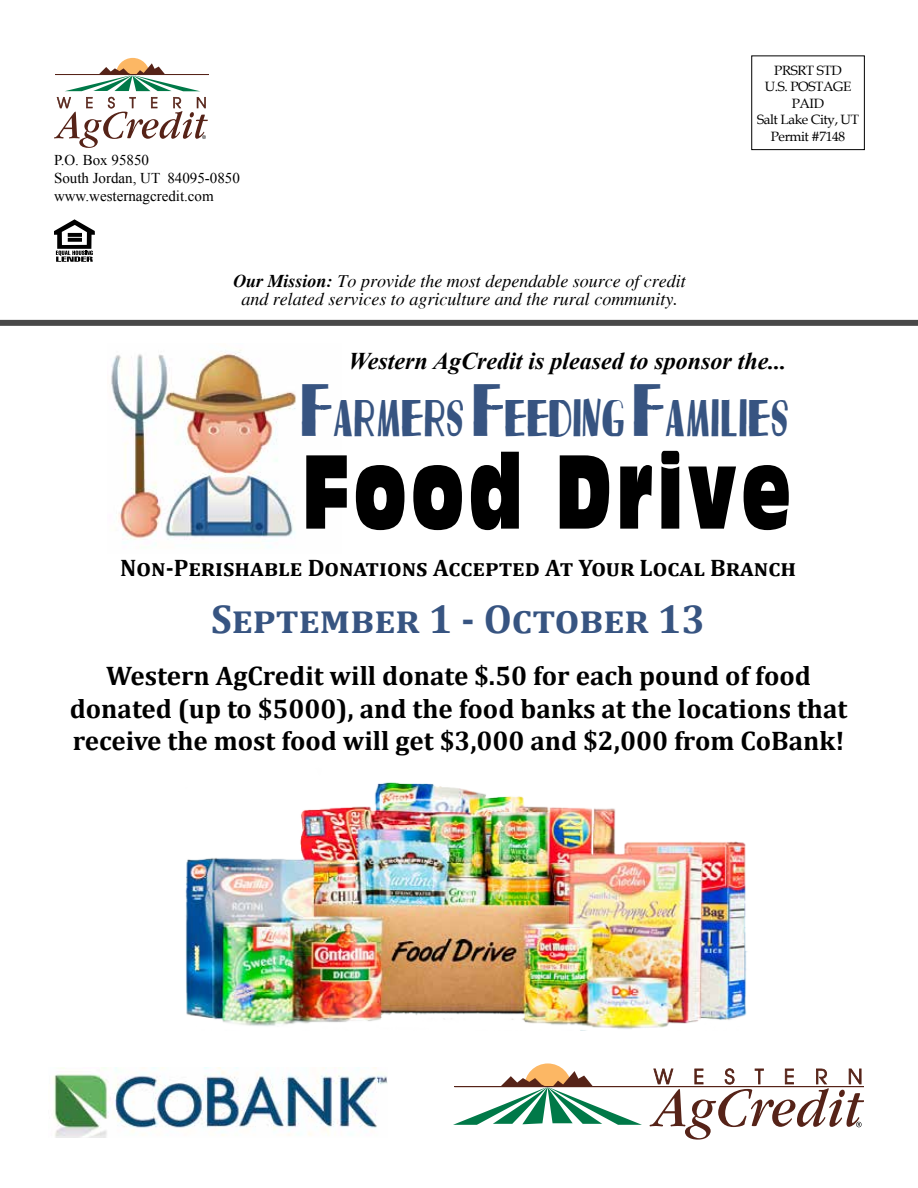
<style>
.page{position:relative;width:918px;height:1188px;background:#fff}
.page>*{position:absolute;margin:0;border:0;box-sizing:border-box;transform-origin:0 0}
.t1{font:97.8px "Antique Olive Compact";letter-spacing:.07em;color:#000;scale:.67 1}
.t2{font:49.35px "Beam";color:#375481;scale:.57 1}
.t3{font:700 40.5px "Cambria";color:#375481}
.t4{font:700 27px/32.4px "Cambria";color:#000;text-align:center}
.t5{font:700 24px "Cambria";color:#000}
.t6{font:italic 700 24px "Times New Roman";color:#000}
.t7{font:italic 18px/18px "Times";color:#000;text-align:center}
.t8{font:15px/18px "Times New Roman";color:#000}
.t9{font:13.5px/16.5px "Book Antiqua";letter-spacing:-.03em;color:#000;text-align:center}
.s1{font-weight:700}
.s2{font-size:70.5px}
</style>
<div class="page">
<div style="left:751px;top:56px;width:114px;height:94px;border:1px solid #000"></div>
<hr style="left:55px;top:74px;width:154px;height:1px;background:#562318">
<svg style="left:65px;top:58px;width:135px;height:33px"></svg>
<svg style="left:54px;top:97px;width:154px;height:51px"></svg>
<svg style="left:54px;top:219px;width:41px;height:43px"></svg>
<div style="left:0;top:320px;width:918px;height:6px;background:#484848"></div>
<img style="left:185px;top:782px;width:562px;height:247px">
<img style="left:111px;top:349px;width:185px;height:198px">
<svg style="left:347px;top:319px;width:441px;height:7px"></svg>
<hr style="left:454px;top:1086px;width:409px;height:1px;background:#562318">
<svg style="left:453px;top:1063px;width:189px;height:62px"></svg>
<svg style="left:650px;top:1068px;width:213px;height:72px"></svg>
<img style="left:53px;top:1068px;width:335px;height:69px">
<p class="t8" style="left:54px;top:150px;width:187px">P.O. Box 95850<br>South Jordan, UT 84095-0850 www.westernagcredit.com</p>
<p class="t7" style="left:233px;top:273px;width:454px"><span class="s1">Our Mission:</span> To provide the most dependable source of credit and related services to agriculture and the rural community.</p>
<p class="t9" style="left:757px;top:62px;width:103px">PRSRT STD<br>U.S. POSTAGE<br>PAID<br>Salt Lake City, UT<br>Permit #7148</p>
<p class="t6" style="left:348px;top:345px;width:440px">Western AgCredit is pleased to sponsor the...</p>
<h2 class="t2" style="left:300px;top:374px;width:859px"><span class="s2">F</span>ARMERS <span class="s2">F</span>EEDING <span class="s2">F</span>AMILIES</h2>
<h1 class="t1" style="left:302px;top:425px;width:730px">Food Drive</h1>
<p class="t5" style="left:120px;top:551px;width:678px">Non-Perishable Donations Accepted At Your Local Branch</p>
<h3 class="t3" style="left:211px;top:591px;width:496px">September 1 - October 13</h3>
<p class="t4" style="left:70px;top:659px;width:779px">Western AgCredit will donate $.50 for each pound of food donated (up to $5000), and the food banks at the locations that receive the most food will get $3,000 and $2,000 from CoBank!</p>
</div>
